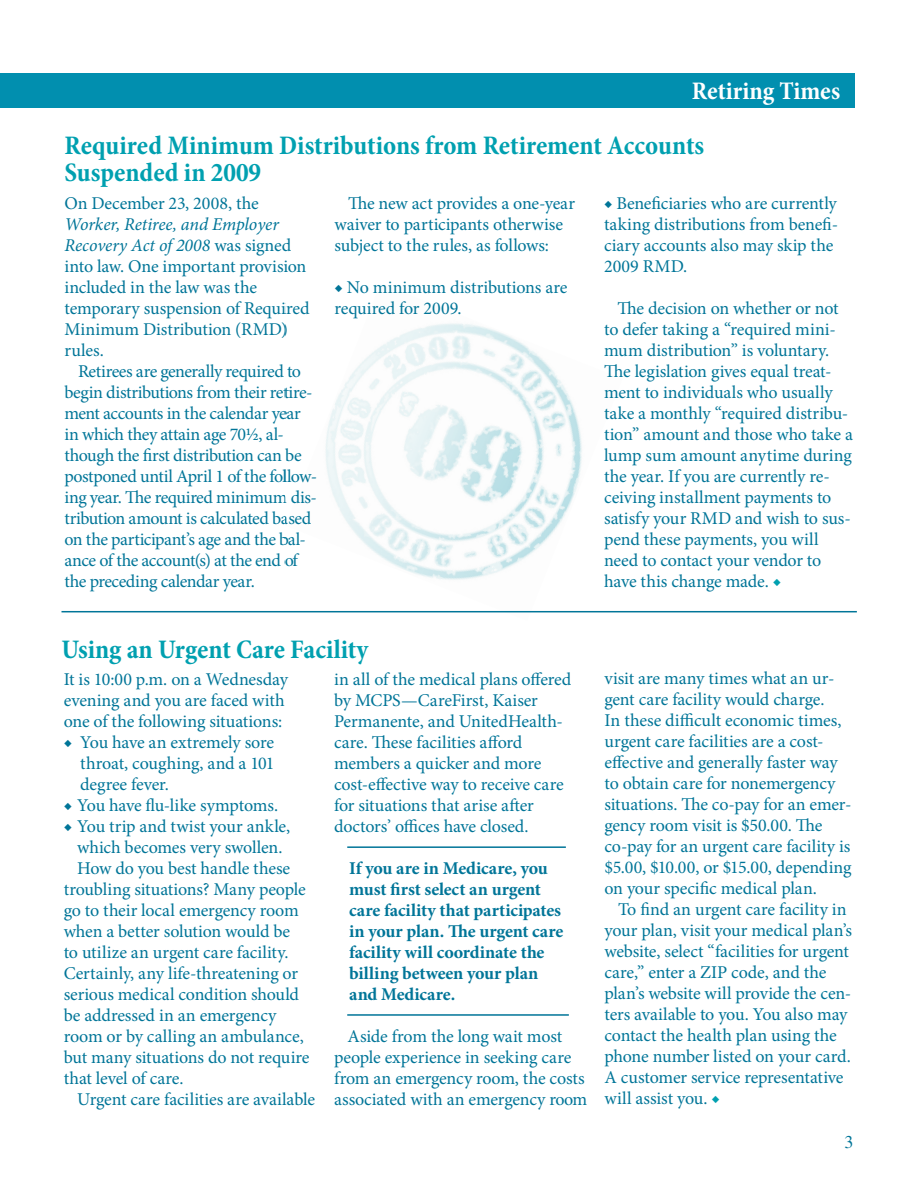
<style>
.page{position:relative;width:918px;height:1188px;background:#fff}
.page>*{position:absolute;margin:0;border:0;box-sizing:border-box;transform-origin:0 0}
.Headline{font:700 condensed 27px/27.8px "Minion Pro";letter-spacing:-.005em;color:#00a0b0}
.Headline-2{font:700 condensed 25.5px "Minion Pro";color:#fff}
.Body_text{font:18px/21px "Minion Pro";letter-spacing:-.01em;color:#007598}
.Body_Flush{font:18px/21px "Minion Pro";letter-spacing:-.005em;color:#007598}
.Body_Flush-2{font:700 18px/21px "Minion Pro";letter-spacing:-.005em;color:#007598}
.t1{font:18px "Times";color:#007598}
.s1{font-style:italic}
.s2{font-stretch:condensed}
.s3{font-stretch:condensed;color:#00a0b0}
</style>
<div class="page">
<div style="left:0;top:73px;width:855px;height:35px;background:#018faf"></div>
<img style="left:285px;top:323px;width:337px;height:290px">
<hr style="left:62px;top:611px;width:795px;height:1px;background:#007598">
<hr style="left:347px;top:846px;width:219px;height:2px;background:#007598">
<hr style="left:347px;top:1014px;width:222px;height:2px;background:#007598">
<p class="Headline-2" style="left:692px;top:73px;width:150px">Retiring Times</p>
<p class="Headline" style="left:64px;top:131px;width:641px">Required Minimum Distributions from Retirement Accounts<br>Suspended in 2009</p>
<p class="Body_Flush" style="left:64px;top:193px;width:247px">On December 23, 2008, the<br><span class="s1">Worker, Retiree, and Employer<br>Recovery Act of 2008</span> was signed into law. One important provision included in the law was the temporary suspension of Required<br>Minimum Distribution (RMD) rules.</p>
<p class="Body_text" style="left:64px;top:361px;width:254px;text-indent:14px">Retirees are generally required to begin distributions from their retire&shy;ment accounts in the calendar year in which they attain age 70½, al&shy;though the first distribution can be postponed until April 1 of the follow&shy;ing year. The required minimum dis&shy;tribution amount is calculated based on the participant’s age and the bal&shy;ance of the account(s) at the end of the preceding calendar year.</p>
<p class="Body_text" style="left:334px;top:193px;width:242px;text-indent:14px">The new act provides a one-year waiver to participants otherwise subject to the rules, as follows:</p>
<p class="Body_Flush" style="left:334px;top:277px;width:234px"><span class="s2">◆</span> No minimum distributions are required for 2009.</p>
<p class="Body_Flush" style="left:604px;top:193px;width:235px"><span class="s2">◆</span> Beneficiaries who are currently taking distributions from benefi&shy;ciary accounts also may skip the<br>2009 RMD.</p>
<p class="Body_text" style="left:604px;top:298px;width:250px;text-indent:14px">The decision on whether or not to defer taking a “required mini&shy;mum distribution” is voluntary.<br>The legislation gives equal treat&shy;ment to individuals who usually take a monthly “required distribu&shy;tion” amount and those who take a lump sum amount anytime during the year. If you are currently re&shy;ceiving installment payments to satisfy your RMD and wish to sus&shy;pend these payments, you will need to contact your vendor to have this change made. <span class="s3">◆</span></p>
<p class="Headline" style="left:62px;top:636px;width:308px">Using an Urgent Care Facility</p>
<p class="Body_Flush" style="left:64px;top:668px;width:226px">It is 10:00 p.m. on a Wednesday evening and you are faced with one of the following situations:</p>
<p class="Body_Flush" style="left:80px;top:731px;width:196px;text-align:justify;text-indent:-16px"><span class="s2">◆</span> You have an extremely sore throat, coughing, and a 101 degree fever.</p>
<p class="Body_Flush" style="left:64px;top:794px;width:216px"><span class="s2">◆</span> You have flu-like symptoms.</p>
<p class="Body_Flush" style="left:64px;top:815px;width:228px;text-align:center"><span class="s2">◆</span> You trip and twist your ankle, which becomes very swollen.</p>
<p class="Body_text" style="left:64px;top:857px;width:247px;text-indent:14px">How do you best handle these troubling situations? Many people go to their local emergency room when a better solution would be<br>to utilize an urgent care facility.<br>Certainly, any life-threatening or serious medical condition should be addressed in an emergency room or by calling an ambulance, but many situations do not require that level of care.</p>
<p class="Body_text" style="left:77px;top:1088px;width:239px">Urgent care facilities are available</p>
<p class="Body_text" style="left:334px;top:669px;width:239px">in all of the medical plans offered by MCPS—CareFirst, Kaiser<br>Permanente, and UnitedHealth&shy;care. These facilities afford members a quicker and more cost-effective way to receive care for situations that arise after doctors’ offices have closed.</p>
<p class="Body_Flush-2" style="left:349px;top:858px;width:216px">If you are in Medicare, you must first select an urgent care facility that participates in your plan. The urgent care facility will coordinate the billing between your plan and Medicare.</p>
<p class="Body_text" style="left:334px;top:1026px;width:255px;text-indent:14px">Aside from the long wait most people experience in seeking care from an emergency room, the costs associated with an emergency room</p>
<p class="Body_text" style="left:604px;top:668px;width:249px">visit are many times what an ur&shy;gent care facility would charge.<br>In these difficult economic times, urgent care facilities are a cost&shy;effective and generally faster way to obtain care for nonemergency situations. The co-pay for an emer&shy;gency room visit is $50.00. The co-pay for an urgent care facility is $5.00, $10.00, or $15.00, depending on your specific medical plan.</p>
<p class="Body_text" style="left:604px;top:899px;width:249px;text-indent:14px">To find an urgent care facility in your plan, visit your medical plan’s website, select “facilities for urgent care,” enter a ZIP code, and the plan’s website will provide the cen&shy;ters available to you. You also may contact the health plan using the phone number listed on your card.<br>A customer service representative will assist you. <span class="s3">◆</span></p>
<p class="t1" style="left:844px;top:1132px;width:10px">3</p>
</div>
